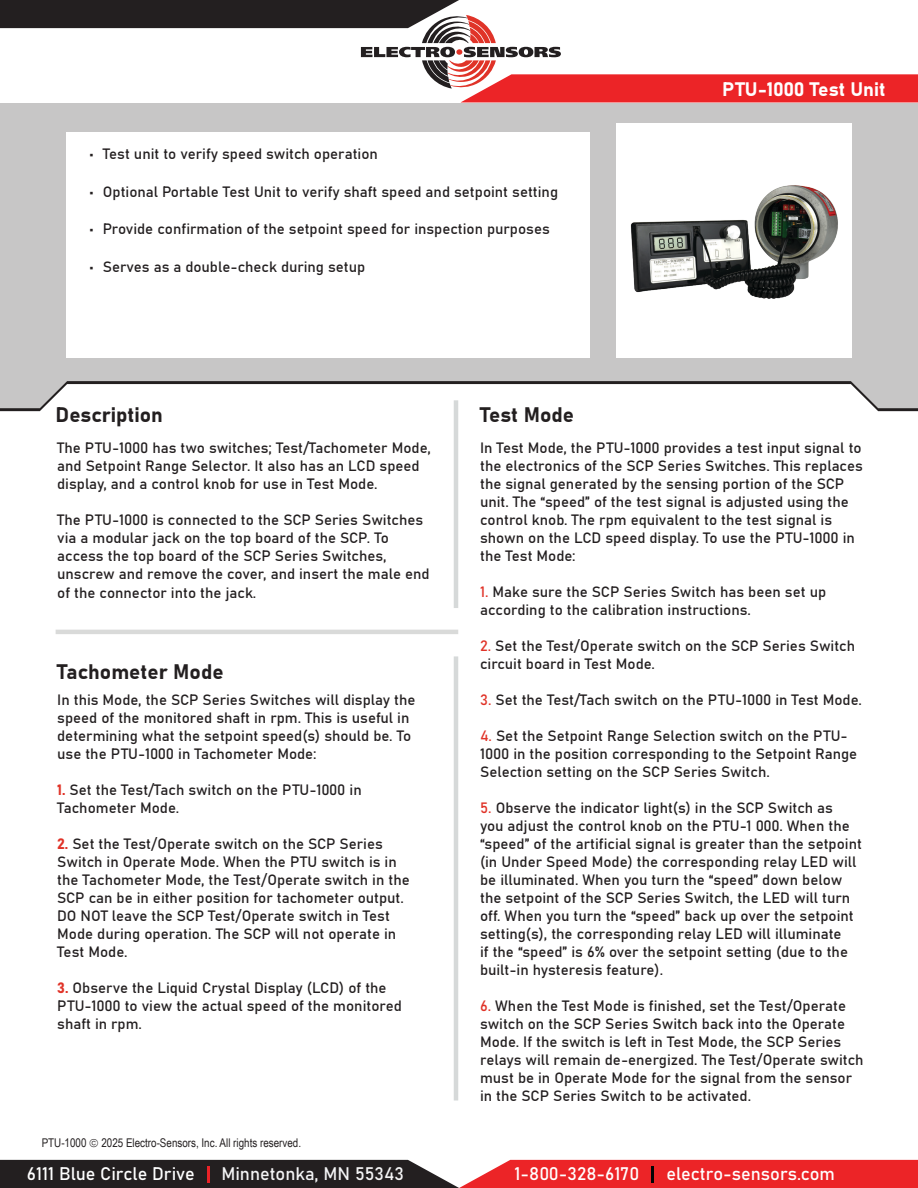
<style>
.page{position:relative;width:918px;height:1188px;background:#fff}
.page>*{position:absolute;margin:0;border:0;box-sizing:border-box;transform-origin:0 0}
.t1{font:21px "Bahnschrift";color:#231f20}
.t2{font:19.5px "Bahnschrift";color:#fff}
.t3{font:18px "Bahnschrift";color:#fff}
.t4{font:18px "Bahnschrift";color:#f4f4f5}
.t5{font:15px/18px "Bahnschrift";color:#231f20}
.t6{font:12px "Arial Narrow";color:#231f20}
.s1{color:#e03328}
</style>
<div class="page">
<svg style="left:0;top:102px;width:918px;height:306px;fill:#c7c6c6"></svg>
<div style="left:66px;top:132px;width:524px;height:226px;background:#fff"></div>
<div style="left:616px;top:123px;width:236px;height:235px;background:#fff"></div>
<svg style="left:0;top:1160px;width:918px;height:28px;background:#8d2d2f"></svg>
<svg style="left:0;top:0;width:918px;height:102px"></svg>
<hr style="left:454px;top:400px;width:4px;height:208px;background:#d6d9d9">
<hr style="left:56px;top:630px;width:402px;height:4px;background:#d9dad9">
<img style="left:630px;top:185px;width:208px;height:114px">
<hr style="left:454px;top:656px;width:4px;height:445px;background:#d6d9d9">
<p class="t5" style="left:89px;top:144px;width:290px">• Test unit to verify speed switch operation</p>
<p class="t5" style="left:89px;top:181px;width:470px">• Optional Portable Test Unit to verify shaft speed and setpoint setting</p>
<p class="t5" style="left:89px;top:219px;width:462px">• Provide confirmation of the setpoint speed for inspection purposes</p>
<p class="t5" style="left:89px;top:256px;width:277px">• Serves as a double-check during setup</p>
<p class="t2" style="left:722px;top:75px;width:165px">PTU-1000 Test Unit</p>
<p class="t1" style="left:56px;top:398px;width:109px">Description</p>
<p class="t5" style="left:57px;top:437px;width:375px">The PTU-1000 has two switches; Test/Tachometer Mode, and Setpoint Range Selector. It also has an LCD speed display, and a control knob for use in Test Mode.</p>
<p class="t5" style="left:57px;top:509px;width:374px">The PTU-1000 is connected to the SCP Series Switches via a modular jack on the top board of the SCP. To access the top board of the SCP Series Switches, unscrew and remove the cover, and insert the male end</p>
<p class="t5" style="left:57px;top:583px;width:201px">of the connector into the jack.</p>
<p class="t1" style="left:57px;top:655px;width:168px">Tachometer Mode</p>
<p class="t5" style="left:57px;top:690px;width:360px">In this Mode, the SCP Series Switches will display the speed of the monitored shaft in rpm. This is useful in determining what the setpoint speed(s) should be. To use the PTU-1000 in Tachometer Mode:</p>
<p class="t5" style="left:57px;top:780px;width:306px"><span class="s1">1.</span> Set the Test/Tach switch on the PTU-1000 in<br>Tachometer Mode.</p>
<p class="t5" style="left:57px;top:834px;width:354px"><span class="s1">2.</span> Set the Test/Operate switch on the SCP Series Switch in Operate Mode. When the PTU switch is in the Tachometer Mode, the Test/Operate switch in the SCP can be in either position for tachometer output.<br>DO NOT leave the SCP Test/Operate switch in Test Mode during operation. The SCP will not operate in Test Mode.</p>
<p class="t5" style="left:57px;top:978px;width:346px"><span class="s1">3.</span> Observe the Liquid Crystal Display (LCD) of the<br>PTU-1000 to view the actual speed of the monitored shaft in rpm.</p>
<p class="t6" style="left:42px;top:1134px;width:261px">PTU-1000 2025 Electro-Sensors, Inc. All rights reserved.</p>
<p class="t1" style="left:480px;top:398px;width:96px">Test Mode</p>
<p class="t5" style="left:480px;top:437px;width:384px">In Test Mode, the PTU-1000 provides a test input signal to the electronics of the SCP Series Switches. This replaces the signal generated by the sensing portion of the SCP unit. The “speed” of the test signal is adjusted using the control knob. The rpm equivalent to the test signal is shown on the LCD speed display. To use the PTU-1000 in the Test Mode:</p>
<p class="t5" style="left:480px;top:581px;width:348px"><span class="s1">1.</span> Make sure the SCP Series Switch has been set up according to the calibration instructions.</p>
<p class="t5" style="left:480px;top:635px;width:377px"><span class="s1">2.</span> Set the Test/Operate switch on the SCP Series Switch circuit board in Test Mode.</p>
<p class="t5" style="left:480px;top:689px;width:383px"><span class="s1">3.</span> Set the Test/Tach switch on the PTU-1000 in Test Mode.</p>
<p class="t5" style="left:480px;top:725px;width:379px"><span class="s1">4.</span> Set the Setpoint Range Selection switch on the PTU-<br>1000 in the position corresponding to the Setpoint Range<br>Selection setting on the SCP Series Switch.</p>
<p class="t5" style="left:480px;top:797px;width:383px"><span class="s1">5.</span> Observe the indicator light(s) in the SCP Switch as<br>you adjust the control knob on the PTU-1 000. When the “speed” of the artificial signal is greater than the setpoint (in Under Speed Mode) the corresponding relay LED will be illuminated. When you turn the “speed” down below the setpoint of the SCP Series Switch, the LED will turn off. When you turn the “speed” back up over the setpoint setting(s), the corresponding relay LED will illuminate<br>if the “speed” is 6% over the setpoint setting (due to the built-in hysteresis feature).</p>
<p class="t5" style="left:480px;top:995px;width:385px"><span class="s1">6.</span> When the Test Mode is finished, set the Test/Operate switch on the SCP Series Switch back into the Operate Mode. If the switch is left in Test Mode, the SCP Series relays will remain de-energized. The Test/Operate switch must be in Operate Mode for the signal from the sensor in the SCP Series Switch to be activated.</p>
<p class="t3" style="left:27px;top:1160px;width:169px">6111 Blue Circle Drive</p>
<p class="t4" style="left:221px;top:1160px;width:184px">Minnetonka, MN 55343</p>
<p class="t3" style="left:515px;top:1160px;width:126px">1-800-328-6170</p>
<p class="t3" style="left:666px;top:1160px;width:170px">electro-sensors.com</p>
</div>
